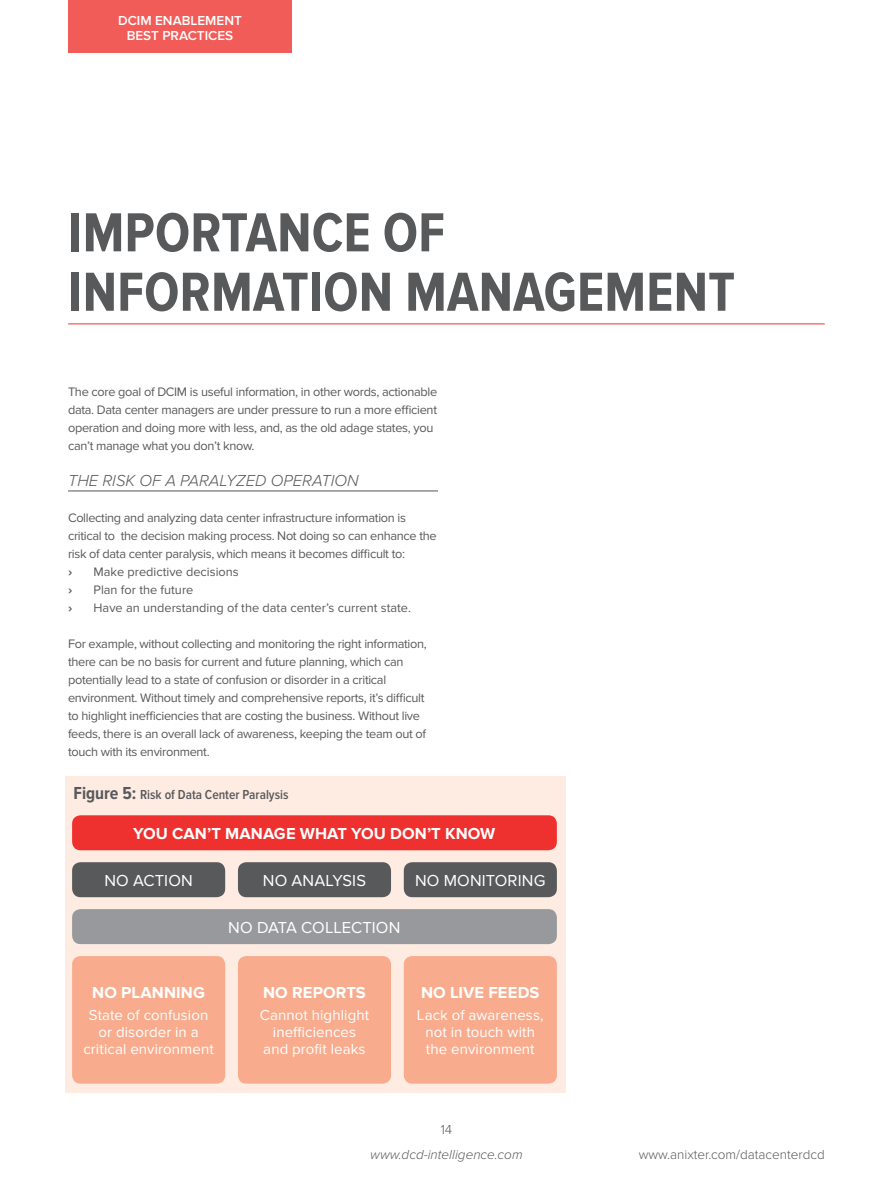
<style>
.page{position:relative;width:893px;height:1191px;background:#fff}
.page>*{position:absolute;margin:0;border:0;box-sizing:border-box;transform-origin:0 0}
.t1{font:700 57px/59.4px "Proxima Nova Cond";color:#58595b}
.t2{font:700 16.5px "Proxima Nova";letter-spacing:.005em;color:#fff}
.t3{font:16.5px "Proxima Nova";letter-spacing:.01em;color:#fff}
.t4{font:italic 300 16.5px "Proxima Nova";color:#58595b}
.t5{font:15px/17.2px "Proxima Nova";letter-spacing:.005em;color:#fff;text-align:center}
.t6{font:600 13.5px "Proxima Nova Cond";color:#58595b}
.t7{font:300 13.5px "Proxima Nova";color:#58595b}
.t8{font:600 13.5px/15px "Proxima Nova";color:#fff;text-align:center}
.t9{font:italic 300 13.5px "Proxima Nova";color:#58595b}
.t10{font:12.75px/18px "Proxima Nova";letter-spacing:-.025em;color:#58595b}
.t11{font:12.75px "Proxima Nova";color:#58595b}
.t12{font:700 12.75px "Proxima Nova";color:#58595b}
.s1{font-weight:700;font-size:18px}
</style>
<div class="page">
<div style="left:68px;top:0;width:224px;height:53px;background:#f15c59"></div>
<hr style="left:68px;top:490px;width:370px;height:1px;background:#58595b">
<hr style="left:68px;top:323px;width:757px;height:1px;background:#ee312f">
<div style="left:65px;top:776px;width:501px;height:316px;background:#feece2"></div>
<div style="left:72px;top:815px;width:485px;height:35px;background:#ee312f;border-radius:9px"></div>
<div style="left:72px;top:909px;width:485px;height:35px;background:#97999c;border-radius:9px"></div>
<div style="left:404px;top:862px;width:153px;height:35px;background:#58595b;border-radius:9px"></div>
<div style="left:72px;top:862px;width:153px;height:35px;background:#58595b;border-radius:9px"></div>
<div style="left:238px;top:862px;width:153px;height:35px;background:#58595b;border-radius:9px"></div>
<div style="left:404px;top:956px;width:153px;height:127px;background:#f9ac8d;border-radius:9px"></div>
<div style="left:72px;top:956px;width:153px;height:127px;background:#f9ac8d;border-radius:9px"></div>
<div style="left:238px;top:956px;width:153px;height:127px;background:#f9ac8d;border-radius:9px"></div>
<p class="t8" style="left:118px;top:14px;width:125px">DCIM ENABLEMENT<br>BEST PRACTICES</p>
<h1 class="t1" style="left:68px;top:206px;width:668px">IMPORTANCE OF<br>INFORMATION MANAGEMENT</h1>
<p class="t10" style="left:68px;top:383px;width:371px">The core goal of DCIM is useful information, in other words, actionable data. Data center managers are under pressure to run a more efficient operation and doing more with less, and, as the old adage states, you can’t manage what you don’t know.</p>
<p class="t4" style="left:68px;top:471px;width:292px">THE RISK OF A PARALYZED OPERATION</p>
<p class="t10" style="left:68px;top:509px;width:370px">Collecting and analyzing data center infrastructure information is critical to the decision making process. Not doing so can enhance the risk of data center paralysis, which means it becomes difficult to:</p>
<p class="t12" style="left:68px;top:564px;width:6px">›</p>
<p class="t11" style="left:94px;top:564px;width:147px">Make predictive decisions</p>
<p class="t12" style="left:68px;top:582px;width:6px">›</p>
<p class="t11" style="left:94px;top:582px;width:101px">Plan for the future</p>
<p class="t12" style="left:68px;top:600px;width:6px">›</p>
<p class="t11" style="left:94px;top:600px;width:319px">Have an understanding of the data center’s current state.</p>
<p class="t10" style="left:68px;top:635px;width:360px">For example, without collecting and monitoring the right information, there can be no basis for current and future planning, which can potentially lead to a state of confusion or disorder in a critical environment. Without timely and comprehensive reports, it’s difficult to highlight inefficiencies that are costing the business. Without live feeds, there is an overall lack of awareness, keeping the team out of touch with its environment.</p>
<p class="t6" style="left:74px;top:786px;width:216px"><span class="s1">Figure 5:</span> Risk of Data Center Paralysis</p>
<p class="t2" style="left:133px;top:824px;width:364px">YOU CAN’T MANAGE WHAT YOU DON’T KNOW</p>
<p class="t3" style="left:104px;top:871px;width:90px">NO ACTION</p>
<p class="t3" style="left:263px;top:871px;width:105px">NO ANALYSIS</p>
<p class="t3" style="left:415px;top:871px;width:132px">NO MONITORING</p>
<p class="t3" style="left:228px;top:918px;width:174px">NO DATA COLLECTION</p>
<p class="t2" style="left:92px;top:983px;width:114px">NO PLANNING</p>
<p class="t5" style="left:83px;top:1006px;width:132px">State of confusion or disorder in a critical environment</p>
<p class="t2" style="left:263px;top:983px;width:104px">NO REPORTS</p>
<p class="t5" style="left:260px;top:1006px;width:111px">Cannot highlight inefficiences and profit leaks</p>
<p class="t2" style="left:421px;top:983px;width:120px">NO LIVE FEEDS</p>
<p class="t5" style="left:417px;top:1006px;width:128px">Lack of awareness, not in touch with the environment</p>
<p class="t7" style="left:441px;top:1121px;width:13px">14</p>
<p class="t9" style="left:370px;top:1147px;width:154px">www.dcd-intelligence.com</p>
<p class="t7" style="left:639px;top:1146px;width:188px">www.anixter.com/datacenterdcd</p>
</div>
